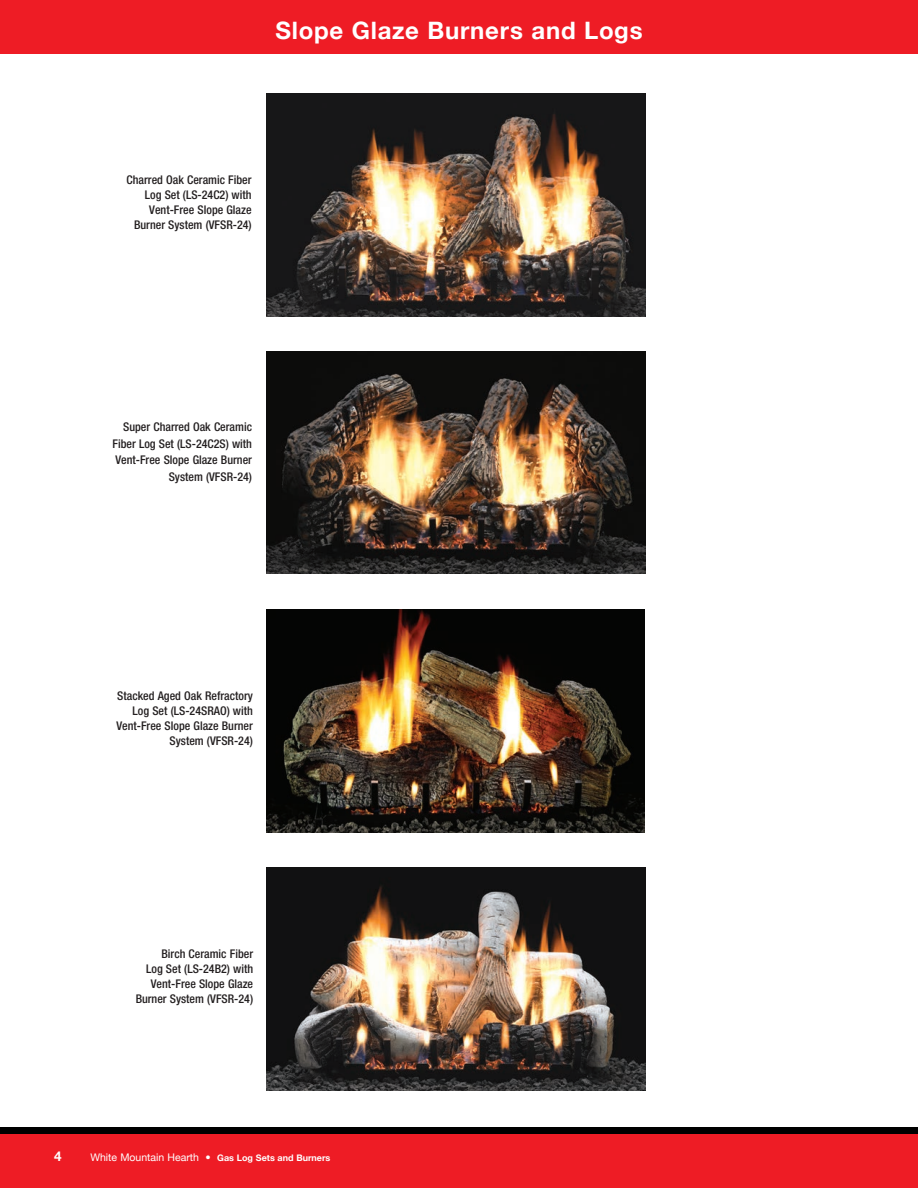
<style>
.page{position:relative;width:918px;height:1188px;background:#fff}
.page>*{position:absolute;margin:0;border:0;box-sizing:border-box;transform-origin:0 0}
.t1{font:700 24px "Helvetica Neue";letter-spacing:.03em;color:#fff}
.t2{font:700 13.5px "Helvetica Neue";color:#fff}
.t3{font:500 condensed 12px/15px "Helvetica Neue";color:#231f20;text-align:right}
.t4{font:10.5px "Helvetica Neue";color:#fff}
.s1{font-weight:700;font-size:9px}
</style>
<div class="page">
<div style="left:0;top:0;width:918px;height:54px;background:#ee1c25"></div>
<div style="left:0;top:1127px;width:918px;height:61px;background:#000"></div>
<div style="left:0;top:1134px;width:918px;height:54px;background:#ee1c25"></div>
<img style="left:266px;top:93px;width:379px;height:223px">
<img style="left:266px;top:352px;width:379px;height:222px">
<img style="left:266px;top:868px;width:379px;height:222px">
<img style="left:266px;top:610px;width:379px;height:222px">
<p class="t1" style="left:275px;top:15px;width:369px">Slope Glaze Burners and Logs</p>
<p class="t3" style="left:127px;top:172px;width:127px">Charred Oak Ceramic Fiber<br>Log Set (LS-24C2) with<br>Vent-Free Slope Glaze<br>Burner System (VFSR-24)</p>
<p class="t3" style="left:123px;top:419px;width:130px">Super Charred Oak Ceramic</p>
<p class="t3" style="left:113px;top:435px;width:141px;line-height:16.5px">Fiber Log Set (LS-24C2S) with<br>Vent-Free Slope Glaze Burner<br>System (VFSR-24)</p>
<p class="t3" style="left:116px;top:688px;width:138px">Stacked Aged Oak Refractory<br>Log Set (LS-24SRAO) with<br>Vent-Free Slope Glaze Burner<br>System (VFSR-24)</p>
<p class="t3" style="left:136px;top:946px;width:119px">Birch Ceramic Fiber<br>Log Set (LS-24B2) with<br>Vent-Free Slope Glaze<br>Burner System (VFSR-24)</p>
<p class="t2" style="left:54px;top:1148px;width:9px">4</p>
<p class="t4" style="left:90px;top:1151px;width:242px">White Mountain Hearth • <span class="s1">Gas Log Sets and Burners</span></p>
</div>
